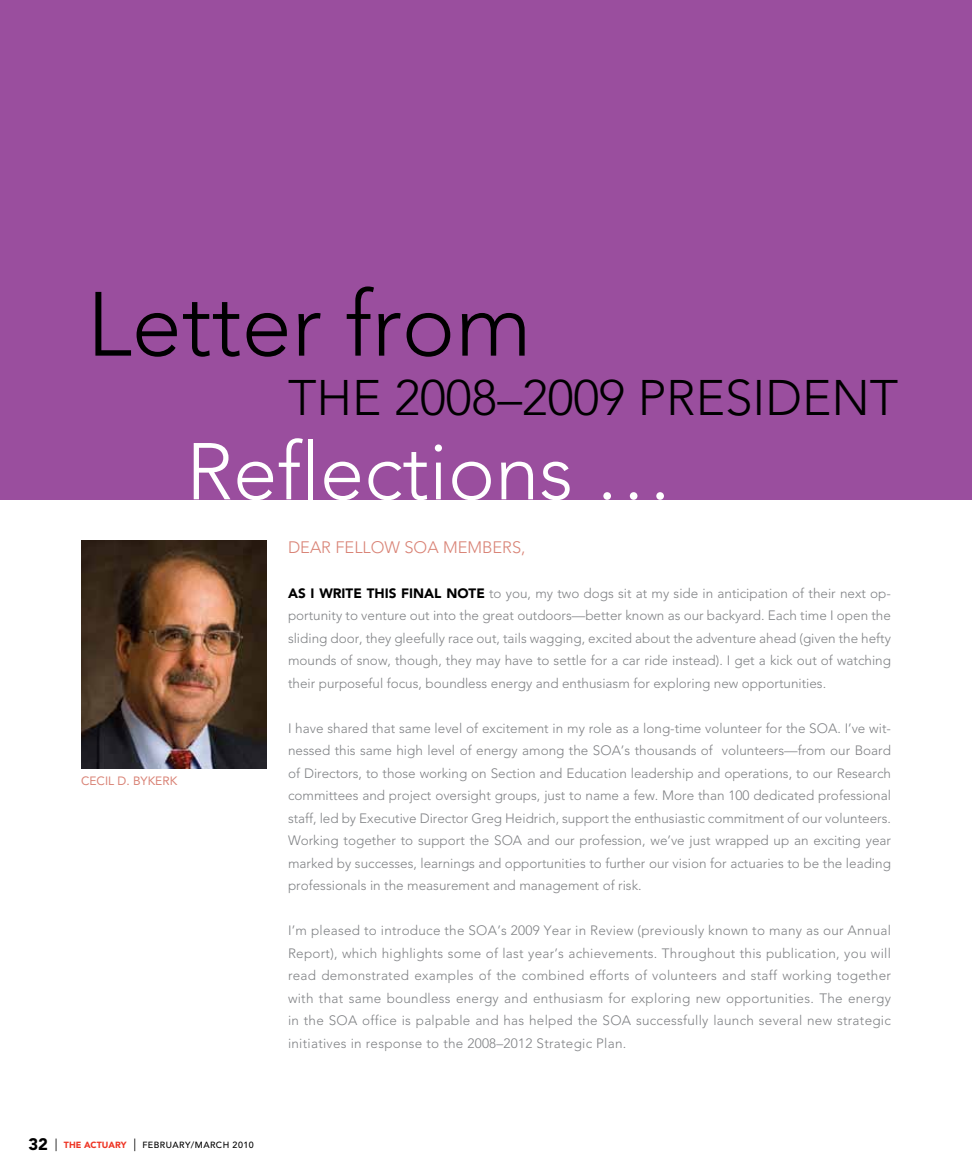
<style>
.page{position:relative;width:972px;height:1175px;background:#fff}
.page>*{position:absolute;margin:0;border:0;box-sizing:border-box;transform-origin:0 0}
.t1{font:300 90px "Avenir";color:#000}
.t2{font:300 79.5px "Avenir";color:#fff}
.t3{font:300 49.5px "Avenir";color:#000}
.t4{font:300 16.5px "Avenir";color:#d98376}
.t5{font:300 13.5px/22.5px "Avenir";color:#808285;text-align:justify}
.t6{font:900 13.5px "Avenir";color:#000}
.t7{font:12px "Avenir";color:#d98376}
.t8{font:500 8.85px "Avenir";letter-spacing:.05em;color:#000}
.s1{font-weight:900;color:#000}
.s2{font-weight:900;font-size:16.65px}
.s3{font-weight:400;font-size:12.6px}
.s4{font-weight:900;color:#ee3524}
</style>
<div class="page">
<img style="left:81px;top:540px;width:186px;height:228px">
<div style="left:0;top:0;width:972px;height:500px;background:#9a4e9e"></div>
<h1 class="t1" style="left:87px;top:272px;width:447px">Letter from</h1>
<h3 class="t3" style="left:288px;top:369px;width:600px">th e 2008–2009 Presid ent</h3>
<h2 class="t2" style="left:186px;top:425px;width:489px">Reflections …</h2>
<p class="t7" style="left:81px;top:773px;width:98px">CECIL D. BYKERK</p>
<p class="t4" style="left:288px;top:537px;width:239px">Dear Fellow SOA Mem bers,</p>
<p class="t6" style="left:288px;top:585px;width:16px">ASI</p>
<p class="t5" style="left:288px;top:582px;width:605px;text-indent:31px"><span class="s1">WRITE THIS FINAL NOTE</span> to you, my two dogs sit at my side in anticipation of their next op&shy;portunity to venture out into the great outdoors—better known as our backyard. Each time I open the sliding door, they gleefully race out, tails wagging, excited about the adventure ahead (given the hefty mounds of snow, though, they may have to settle for a car ride instead). I get a kick out of watching their purposeful focus, boundless energy and enthusiasm for exploring new opportunities.</p>
<p class="t5" style="left:288px;top:717px;width:605px">I have shared that same level of excitement in my role as a long-time volunteer for the SOA. I’ve wit&shy;nessed this same high level of energy among the SOA’s thousands of volunteers—from our Board of Directors, to those working on Section and Education leadership and operations, to our Research committees and project oversight groups, just to name a few. More than 100 dedicated professional staff, led by Executive Director Greg Heidrich, support the enthusiastic commitment of our volunteers.<br>Working together to support the SOA and our profession, we’ve just wrapped up an exciting year marked by successes, learnings and opportunities to further our vision for actuaries to be the leading professionals in the measurement and management of risk.</p>
<p class="t5" style="left:288px;top:919px;width:605px">I’m pleased to introduce the SOA’s 2009 Year in Review (previously known to many as our Annual Report), which highlights some of last year’s achievements. Throughout this publication, you will read demonstrated examples of the combined efforts of volunteers and staff working together with that same boundless energy and enthusiasm for exploring new opportunities. The energy in the SOA office is palpable and has helped the SOA successfully launch several new strategic initiatives in response to the 2008–2012 Strategic Plan.</p>
<p class="t8" style="left:28px;top:1139px;width:227px"><span class="s2">32</span> <span class="s3">|</span> <span class="s4">THE ACTUARY</span> <span class="s3">|</span> FEBRUARY/MARCH 2010</p>
</div>
